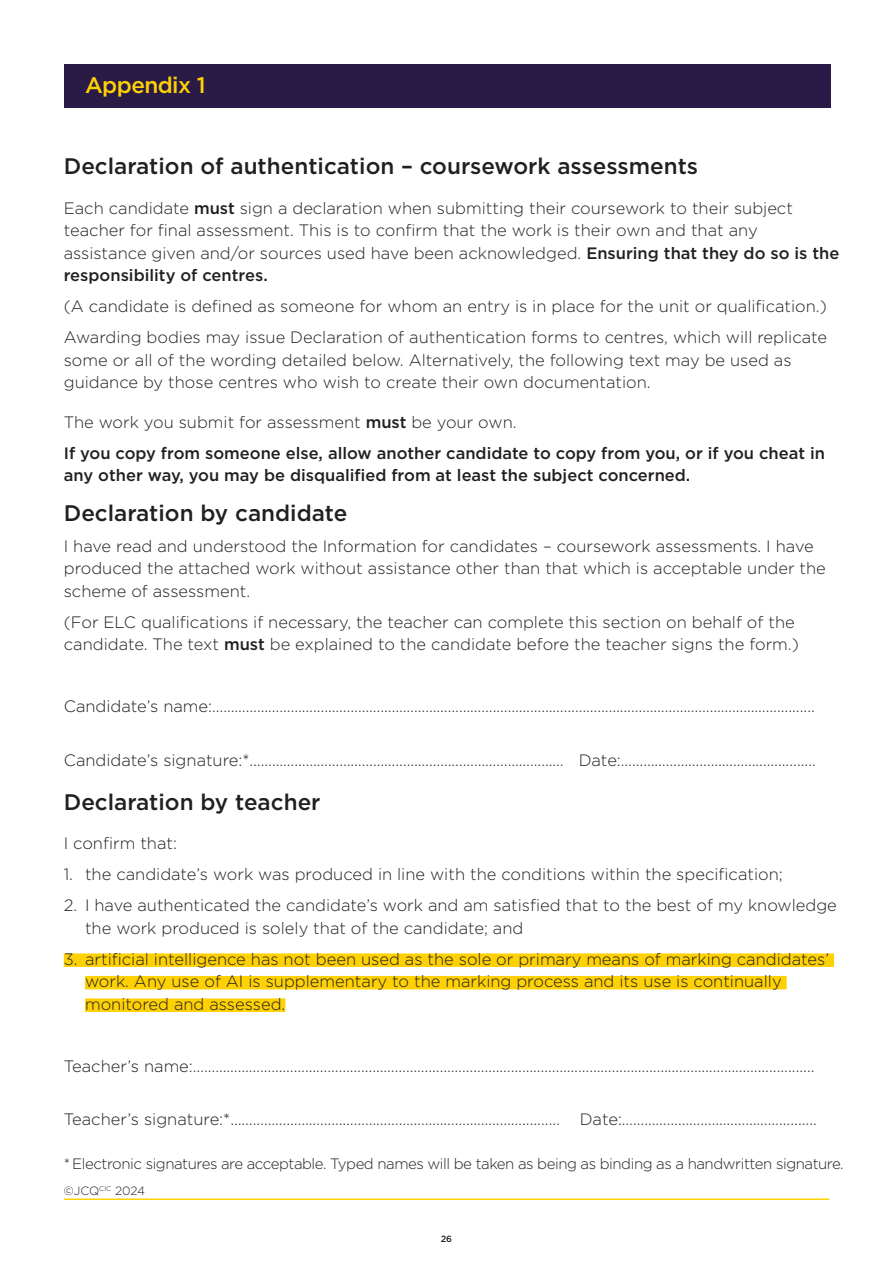
<style>
.page{position:relative;width:893px;height:1263px;background:#fff}
.page>*{position:absolute;margin:0;border:0;box-sizing:border-box;transform-origin:0 0}
.Sub_head_bold{font:500 22.5px "Gotham";color:#231f20}
.Heading_1_Bold{font:500 22.5px "Gotham";letter-spacing:-.025em;color:#fed105}
.Sub_head_bold-2{font:300 16.5px/22.5px "Gotham";color:#231f20}
.Sub_head_bold-3{font:500 16.5px/22.5px "Gotham";color:#231f20}
.Body_Copy{font:300 15px "Gotham";letter-spacing:-.03em;color:#231f20}
.Body_Copy-2{font:300 12px "Gotham";letter-spacing:-.01em;color:#231f20}
.Body_Copy-3{font:500 9px "Gotham";color:#231f20}
.s1{font-weight:500}
</style>
<div class="page">
<hr style="left:64px;top:1198px;width:765px;height:2px;background:#fed105">
<div style="left:64px;top:64px;width:767px;height:43px;background:#2a1b46"></div>
<div style="left:64px;top:953px;width:770px;height:14px;background:#fed105"></div>
<div style="left:85px;top:976px;width:702px;height:13px;background:#fed105"></div>
<div style="left:85px;top:998px;width:200px;height:14px;background:#fed105"></div>
<p class="Heading_1_Bold" style="left:85px;top:70px;width:122px">Appendix 1</p>
<p class="Sub_head_bold" style="left:64px;top:152px;width:636px">Declaration of authentication – coursework assessments</p>
<p class="Sub_head_bold-2" style="left:64px;top:196px;width:777px">Each candidate <span class="s1">must</span> sign a declaration when submitting their coursework to their subject teacher for final assessment. This is to confirm that the work is their own and that any assistance given and/or sources used have been acknowledged. <span class="s1">Ensuring that they do so is the responsibility of centres.</span></p>
<p class="Sub_head_bold-2" style="left:64px;top:295px;width:764px">(A candidate is defined as someone for whom an entry is in place for the unit or qualification.)</p>
<p class="Sub_head_bold-2" style="left:64px;top:326px;width:765px">Awarding bodies may issue Declaration of authentication forms to centres, which will replicate some or all of the wording detailed below. Alternatively, the following text may be used as guidance by those centres who wish to create their own documentation.</p>
<p class="Sub_head_bold-2" style="left:64px;top:410px;width:454px">The work you submit for assessment <span class="s1">must</span> be your own.</p>
<p class="Sub_head_bold-3" style="left:64px;top:441px;width:763px">If you copy from someone else, allow another candidate to copy from you, or if you cheat in any other way, you may be disqualified from at least the subject concerned.</p>
<p class="Sub_head_bold" style="left:64px;top:498px;width:285px">Declaration by candidate</p>
<p class="Sub_head_bold-2" style="left:64px;top:534px;width:764px">I have read and understood the Information for candidates – coursework assessments. I have produced the attached work without assistance other than that which is acceptable under the scheme of assessment.</p>
<p class="Sub_head_bold-2" style="left:64px;top:610px;width:736px">(For ELC qualifications if necessary, the teacher can complete this section on behalf of the candidate. The text <span class="s1">must</span> be explained to the candidate before the teacher signs the form.)</p>
<p class="Sub_head_bold-2" style="left:64px;top:695px;width:753px">Candidate’s name:………………………………………………………………….…………………………………………………………………..........</p>
<p class="Sub_head_bold-2" style="left:64px;top:748px;width:754px">Candidate’s signature:*………………………………………………………………………… Date:……………………………………..........</p>
<p class="Sub_head_bold" style="left:64px;top:787px;width:258px">Declaration by teacher</p>
<p class="Sub_head_bold-2" style="left:64px;top:832px;width:115px">I confirm that:</p>
<p class="Sub_head_bold-2" style="left:64px;top:863px;width:720px">1. the candidate’s work was produced in line with the conditions within the specification;</p>
<p class="Sub_head_bold-2" style="left:85px;top:894px;width:753px;text-indent:-21px">2. I have authenticated the candidate’s work and am satisfied that to the best of my knowledge the work produced is solely that of the candidate; and</p>
<p class="Sub_head_bold-2" style="left:85px;top:947px;width:746px;text-indent:-21px">3. artificial intelligence has not been used as the sole or primary means of marking candidates’ work. Any use of AI is supplementary to the marking process and its use is continually monitored and assessed.</p>
<p class="Sub_head_bold-2" style="left:64px;top:1054px;width:752px">Teacher’s name:………………………………………………………………….…………………………………………………………………...............</p>
<p class="Sub_head_bold-2" style="left:64px;top:1108px;width:755px">Teacher’s signature:*…………………………………………………………………….......… Date:……………………………………..........</p>
<p class="Body_Copy" style="left:64px;top:1154px;width:781px">* Electronic signatures are acceptable. Typed names will be taken as being as binding as a handwritten signature.</p>
<p class="Body_Copy-2" style="left:64px;top:1183px;width:83px">©JCQ<sup>CIC</sup> 2024</p>
<p class="Body_Copy-3" style="left:441px;top:1232px;width:13px">26</p>
</div>
